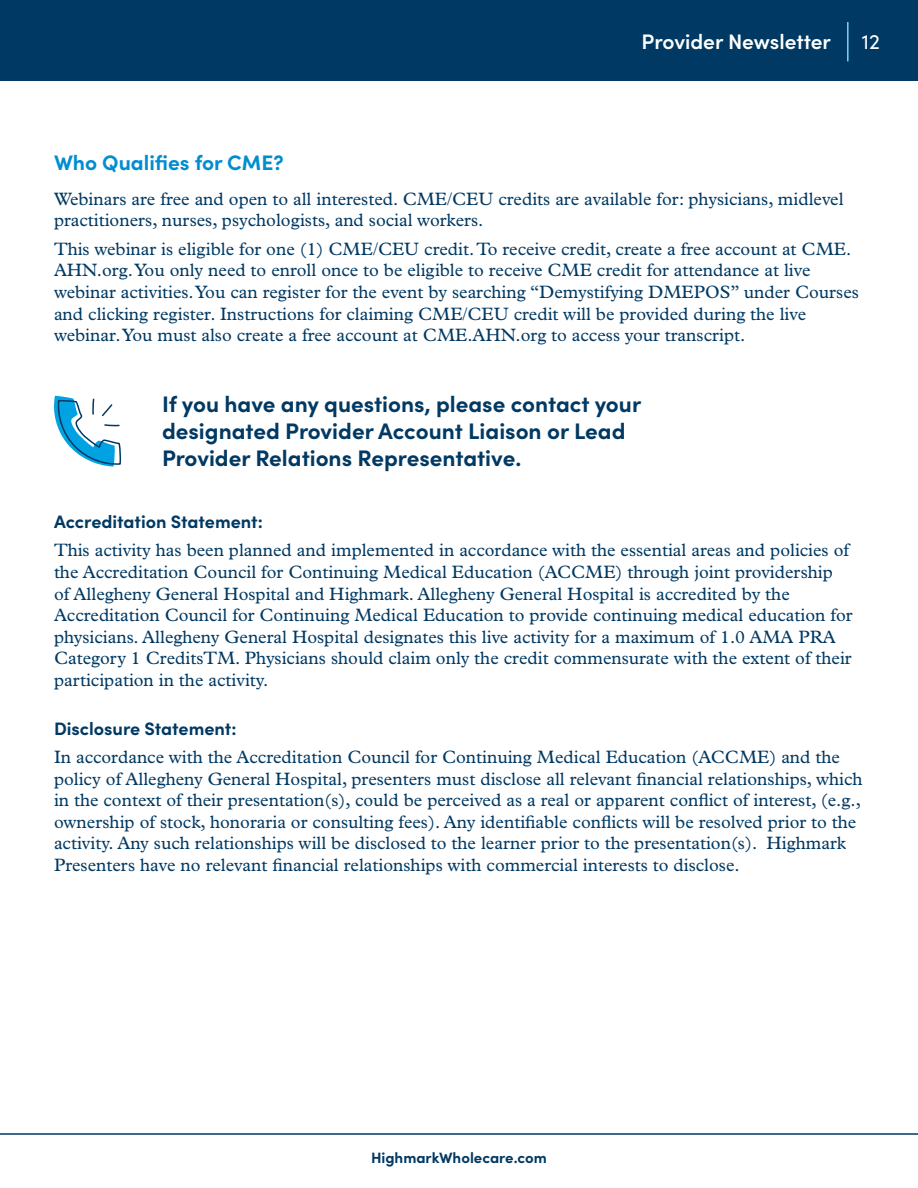
<style>
.page{position:relative;width:918px;height:1188px;background:#fff}
.page>*{position:absolute;margin:0;border:0;box-sizing:border-box;transform-origin:0 0}
.t1{font:700 22.5px/27px "Sofia Pro";color:#003963}
.t2{font:700 21px "Sofia Pro";color:#008dd1}
.t3{font:600 21px "Sofia Pro";color:#fff}
.t4{font:21px "Sofia Pro";color:#fff}
.t5{font:18px/21.6px "Plantin MT Pro";color:#003963}
.t6{font:700 18px "Sofia Pro";color:#003963}
.t7{font:700 15px "Sofia Pro";color:#003963}
</style>
<div class="page">
<div style="left:0;top:0;width:918px;height:81px;background:#003963"></div>
<hr style="left:847px;top:22px;width:2px;height:39px;background:#80d1f0">
<hr style="left:0;top:1133px;width:918px;height:2px;background:#003963">
<svg style="left:54px;top:396px;width:68px;height:71px"></svg>
<p class="t3" style="left:642px;top:26px;width:191px">Provider Newsletter</p>
<p class="t4" style="left:862px;top:26px;width:20px">12</p>
<p class="t2" style="left:54px;top:146px;width:231px">Who Qualifies for CME?</p>
<p class="t5" style="left:54px;top:188px;width:791px">Webinars are free and open to all interested. CME/CEU credits are available for: physicians, midlevel practitioners, nurses, psychologists, and social workers.</p>
<p class="t5" style="left:54px;top:238px;width:807px">This webinar is eligible for one (1) CME/CEU credit. To receive credit, create a free account at CME.<br>AHN.org. You only need to enroll once to be eligible to receive CME credit for attendance at live webinar activities. You can register for the event by searching “Demystifying DMEPOS” under Courses and clicking register. Instructions for claiming CME/CEU credit will be provided during the live webinar. You must also create a free account at CME.AHN.org to access your transcript.</p>
<p class="t1" style="left:162px;top:389px;width:481px">If you have any questions, please contact your designated Provider Account Liaison or Lead<br>Provider Relations Representative.</p>
<p class="t6" style="left:54px;top:508px;width:210px">Accreditation Statement:</p>
<p class="t5" style="left:54px;top:540px;width:800px">This activity has been planned and implemented in accordance with the essential areas and policies of the Accreditation Council for Continuing Medical Education (ACCME) through joint providership of Allegheny General Hospital and Highmark. Allegheny General Hospital is accredited by the Accreditation Council for Continuing Medical Education to provide continuing medical education for physicians. Allegheny General Hospital designates this live activity for a maximum of 1.0 AMA PRA Category 1 CreditsTM. Physicians should claim only the credit commensurate with the extent of their participation in the activity.</p>
<p class="t6" style="left:54px;top:714px;width:184px">Disclosure Statement:</p>
<p class="t5" style="left:54px;top:746px;width:810px">In accordance with the Accreditation Council for Continuing Medical Education (ACCME) and the policy of Allegheny General Hospital, presenters must disclose all relevant financial relationships, which in the context of their presentation(s), could be perceived as a real or apparent conflict of interest, (e.g., ownership of stock, honoraria or consulting fees). Any identifiable conflicts will be resolved prior to the activity. Any such relationships will be disclosed to the learner prior to the presentation(s). Highmark Presenters have no relevant financial relationships with commercial interests to disclose.</p>
<p class="t7" style="left:371px;top:1146px;width:177px">HighmarkWholecare.com</p>
</div>
